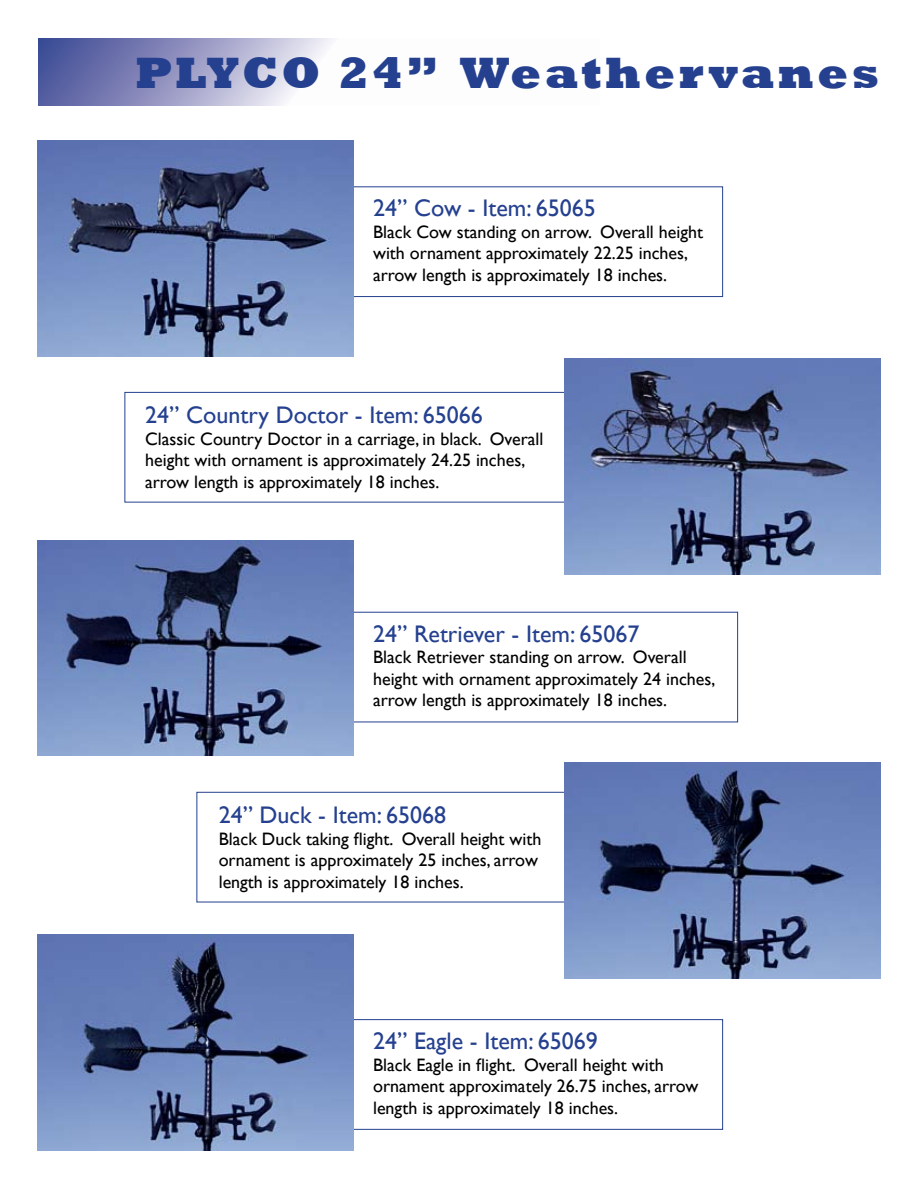
<style>
.page{position:relative;width:918px;height:1188px;background:#fff}
.page>*{position:absolute;margin:0;border:0;box-sizing:border-box;transform-origin:0 0}
.t1{font:800 45px "Rockwell";letter-spacing:.07em;color:#24408f}
.t2{font:24px "Gill Sans";color:#24408f}
.t3{font:18px/21.6px "Gill Sans";color:#000}
</style>
<div class="page">
<div style="left:125px;top:392px;width:574px;height:110px;border:1px solid #24408f"></div>
<div style="left:149px;top:187px;width:574px;height:110px;border:1px solid #24408f"></div>
<svg style="left:39px;top:39px;width:294px;height:66px;background:#9fa1c8"></svg>
<img style="left:38px;top:140px;width:316px;height:216px">
<img style="left:564px;top:358px;width:316px;height:216px">
<div style="left:197px;top:792px;width:574px;height:110px;border:1px solid #24408f"></div>
<div style="left:149px;top:1019px;width:574px;height:111px;border:1px solid #24408f"></div>
<img style="left:38px;top:540px;width:316px;height:216px">
<img style="left:564px;top:763px;width:316px;height:216px">
<img style="left:38px;top:934px;width:316px;height:216px">
<h1 class="t1" style="left:135px;top:47px;width:746px">PLYCO 24” Weathervanes</h1>
<h2 class="t2" style="left:373px;top:194px;width:224px">24” Cow - Item: 65065</h2>
<p class="t3" style="left:373px;top:221px;width:332px">Black Cow standing on arrow. Overall height with ornament approximately 22.25 inches, arrow length is approximately 18 inches.</p>
<h2 class="t2" style="left:145px;top:401px;width:339px">24” Country Doctor - Item: 65066</h2>
<p class="t3" style="left:145px;top:428px;width:400px">Classic Country Doctor in a carriage, in black. Overall height with ornament is approximately 24.25 inches, arrow length is approximately 18 inches.</p>
<h2 class="t2" style="left:373px;top:620px;width:268px">24” Retriever - Item: 65067</h2>
<p class="t3" style="left:373px;top:646px;width:344px">Black Retriever standing on arrow. Overall height with ornament approximately 24 inches, arrow length is approximately 18 inches.</p>
<h2 class="t2" style="left:219px;top:801px;width:229px">24” Duck - Item: 65068</h2>
<p class="t3" style="left:219px;top:828px;width:324px">Black Duck taking flight. Overall height with ornament is approximately 25 inches, arrow length is approximately 18 inches.</p>
<h2 class="t2" style="left:373px;top:1027px;width:226px">24” Eagle - Item: 65069</h2>
<p class="t3" style="left:373px;top:1054px;width:327px">Black Eagle in flight. Overall height with ornament approximately 26.75 inches, arrow length is approximately 18 inches.</p>
</div>
